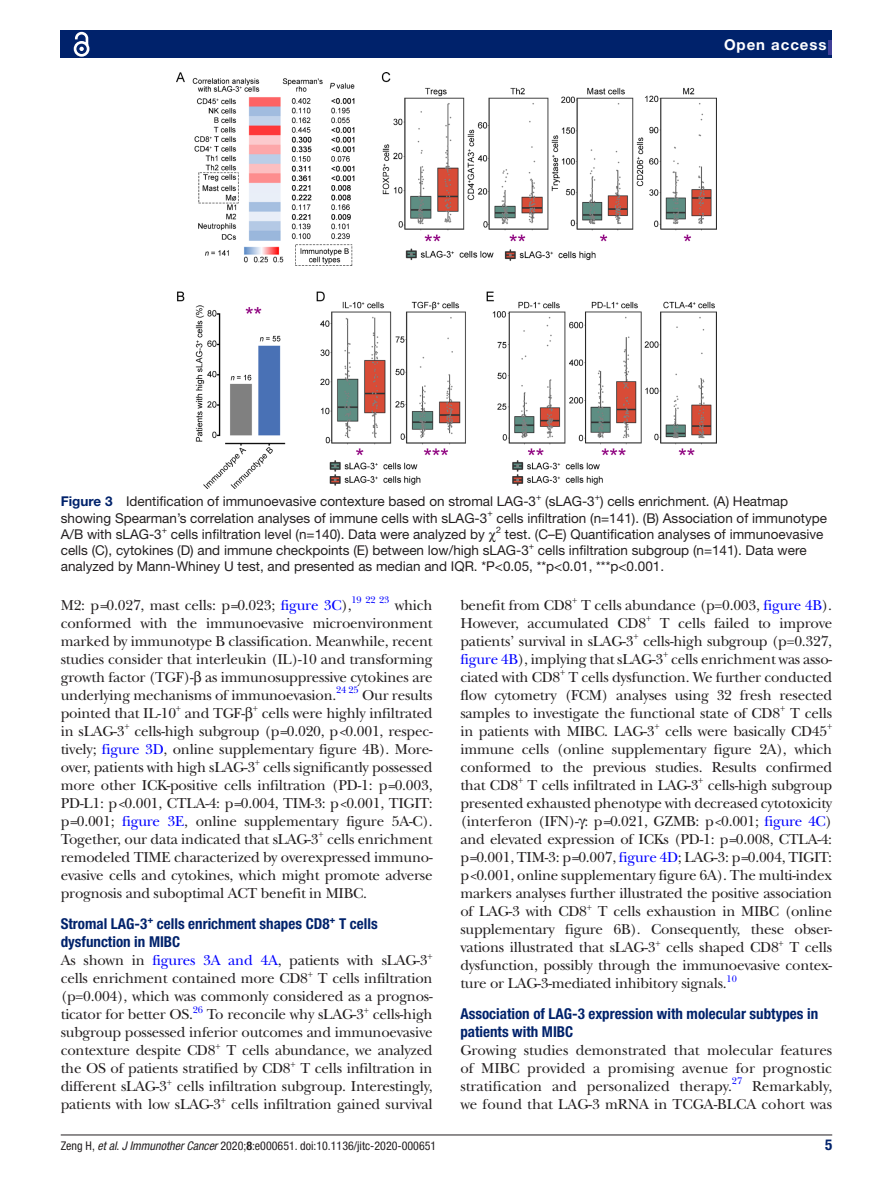
<style>
.page{position:relative;width:893px;height:1191px;background:#fff}
.page>*{position:absolute;margin:0;border:0;box-sizing:border-box;transform-origin:0 0}
.t1{font:15px/18px "New Baskerville";letter-spacing:-.015em;color:#231f20;text-align:justify}
.t2{font:700 condensed 15px/18px "Helvetica Neue LT Std";color:#00226b}
.t3{font:700 15px "Helvetica Neue LT Std";letter-spacing:.065em;color:#fff}
.t4{font:13.5px/16.2px "Helvetica Neue LT Std";color:#231f20}
.t5{font:condensed 12px "Helvetica Neue LT Std";color:#231f20}
.t6{font:9.9px "New Baskerville";color:#231f20}
.t7{font:9.9px "New Baskerville";letter-spacing:-.015em;color:#00f}
.t8{font:700 condensed 9.9px "Helvetica Neue LT Std";color:#00226b}
.t9{font:9px "Helvetica Neue LT Std";color:#231f20}
.s1{font-style:italic}
.s2{color:#00f}
.s3{font-weight:700;color:#00226b}
.s4{font-weight:700}
</style>
<div class="page">
<hr style="left:61px;top:1134px;width:771px;height:1px;background:#231f20">
<div style="left:61px;top:31px;width:771px;height:27px;background:#00226b"></div>
<hr style="left:828px;top:40px;width:4px;height:15px;background:#414099">
<svg style="left:73px;top:31px;width:17px;height:26px"></svg>
<img style="left:176px;top:73px;width:540px;height:415px">
<p class="t3" style="left:724px;top:35px;width:104px">Open access</p>
<p class="t9" style="left:595px;top:492px;width:7px">+</p>
<p class="t4" style="left:61px;top:509px;width:768px">showing Spearman’s correlation analyses of immune cells with sLAG-3<sup>+</sup> cells infiltration (n<span class="s1">=</span>141). (B) Association of immunotype A/B with sLAG-3<sup>+</sup> cells infiltration level (n<span class="s1">=</span>140). Data were analyzed by <sup>2</sup> test. (C–E) Quantification analyses of immunoevasive cells (C), cytokines (D) and immune checkpoints (E) between low/high sLAG-3<sup>+</sup> cells infiltration subgroup (n<span class="s1">=</span>141). Data were analyzed by Mann-Whiney U test, and presented as median and IQR. *P&lt;0.05, **p&lt;0.01, ***p&lt;0.001.</p>
<p class="t1" style="left:61px;top:596px;width:293px">M2: p<span class="s1">=</span>0.027, mast cells: p<span class="s1">=</span>0.023; <span class="s2">figure 3C</span>),</p>
<p class="t7" style="left:352px;top:594px;width:39px">19 22 23</p>
<p class="t4" style="left:61px;top:493px;width:477px"><span class="s3">Figure 3</span> Identification of immunoevasive contexture based on stromal LAG-3</p>
<p class="t9" style="left:536px;top:492px;width:7px">+</p>
<p class="t4" style="left:545px;top:493px;width:244px">(sLAG-3 ) cells enrichment. (A) Heatmap</p>
<p class="t1" style="left:460px;top:596px;width:114px">benefit from CD8</p>
<p class="t6" style="left:572px;top:594px;width:7px">+</p>
<p class="t1" style="left:61px;top:596px;width:373px;text-indent:334px">which conformed with the immunoevasive microenvironment marked by immunotype B classification. Meanwhile, recent studies consider that interleukin (IL)-10 and transforming growth factor (TGF)- as immunosuppressive cytokines are underlying mechanisms of immunoevasion.</p>
<p class="t1" style="left:460px;top:596px;width:373px;text-indent:121px">T cells abundance (p=0.003, <span class="s2">figure 4B</span>).<br>However, accumulated CD8<sup>+</sup></p>
<p class="t1" style="left:660px;top:614px;width:174px">T cells failed to improve</p>
<p class="t1" style="left:460px;top:632px;width:175px">patients’ survival in sLAG-3</p>
<p class="t6" style="left:633px;top:630px;width:7px">+</p>
<p class="t1" style="left:460px;top:632px;width:373px;text-indent:183px">cells-high subgroup (p=0.327, <span class="s2">figure 4B</span>), implying that sLAG-3<sup>+</sup> cells enrichment was asso&shy;ciated with CD8</p>
<p class="t6" style="left:560px;top:666px;width:7px">+</p>
<p class="t1" style="left:460px;top:668px;width:373px;text-indent:108px">T cells dysfunction. We further conducted flow cytometry (FCM) analyses using 32 fresh resected samples to investigate the functional state of CD8</p>
<p class="t7" style="left:336px;top:684px;width:24px">24 25</p>
<p class="t1" style="left:362px;top:686px;width:72px">Our results</p>
<p class="t1" style="left:61px;top:704px;width:117px">pointed that IL-10</p>
<p class="t6" style="left:176px;top:702px;width:7px">+</p>
<p class="t1" style="left:185px;top:704px;width:62px">and TGF-</p>
<p class="t6" style="left:253px;top:702px;width:7px">+</p>
<p class="t1" style="left:262px;top:704px;width:172px">cells were highly infiltrated</p>
<p class="t1" style="left:61px;top:722px;width:65px">in sLAG-3</p>
<p class="t6" style="left:124px;top:720px;width:7px">+</p>
<p class="t6" style="left:780px;top:702px;width:7px">+</p>
<p class="t1" style="left:790px;top:704px;width:44px">T cells</p>
<p class="t1" style="left:460px;top:722px;width:196px">in patients with MIBC. LAG-3</p>
<p class="t6" style="left:654px;top:720px;width:7px">+</p>
<p class="t1" style="left:665px;top:722px;width:164px">cells were basically CD45</p>
<p class="t6" style="left:827px;top:720px;width:7px">+</p>
<p class="t1" style="left:460px;top:740px;width:373px">immune cells (online supplementary figure 2A), which conformed to the previous studies. Results confirmed that CD8</p>
<p class="t1" style="left:61px;top:722px;width:373px;text-indent:74px">cells-high subgroup (p<span class="s1">=</span>0.020, p<span class="s1">&lt;</span>0.001, respec&shy;tively; <span class="s2">figure 3D</span>, online supplementary figure 4B). More&shy;over, patients with high sLAG-3</p>
<p class="t6" style="left:255px;top:756px;width:7px">+</p>
<p class="t1" style="left:61px;top:758px;width:373px;text-indent:203px">cells significantly possessed more other ICK-positive cells infiltration (PD-1: p<span class="s1">=</span>0.003, PD-L1: p<span class="s1">&lt;</span>0.001, CTLA-4: p<span class="s1">=</span>0.004, TIM-3: p<span class="s1">&lt;</span>0.001, TIGIT: p<span class="s1">=</span>0.001; <span class="s2">figure 3E</span>, online supplementary figure 5A-C).<br>Together, our data indicated that sLAG-3<sup>+</sup> cells enrichment remodeled TIME characterized by overexpressed immuno&shy;evasive cells and cytokines, which might promote adverse prognosis and suboptimal ACT benefit in MIBC.</p>
<p class="t2" style="left:61px;top:914px;width:88px">Stromal LAG-3</p>
<p class="t8" style="left:147px;top:913px;width:7px">+</p>
<p class="t2" style="left:157px;top:914px;width:174px">cells enrichment shapes CD8</p>
<p class="t8" style="left:330px;top:913px;width:7px">+</p>
<p class="t2" style="left:339px;top:914px;width:40px">T cells</p>
<p class="t2" style="left:61px;top:932px;width:121px">dysfunction in MIBC</p>
<p class="t1" style="left:61px;top:951px;width:368px">As shown in <span class="s2">figures 3A and 4A</span>, patients with sLAG-3</p>
<p class="t6" style="left:427px;top:949px;width:7px">+</p>
<p class="t1" style="left:61px;top:969px;width:249px">cells enrichment contained more CD8</p>
<p class="t6" style="left:308px;top:967px;width:7px">+</p>
<p class="t6" style="left:518px;top:774px;width:7px">+</p>
<p class="t1" style="left:528px;top:776px;width:172px">T cells infiltrated in LAG-3</p>
<p class="t6" style="left:698px;top:774px;width:7px">+</p>
<p class="t1" style="left:460px;top:776px;width:373px;text-indent:247px">cells-high subgroup presented exhausted phenotype with decreased cytotoxicity (interferon (IFN)- : p<span class="s1">=</span>0.021, GZMB: p<span class="s1">&lt;</span>0.001; <span class="s2">figure 4C</span>) and elevated expression of ICKs (PD-1: p<span class="s1">=</span>0.008, CTLA-4: p<span class="s1">=</span>0.001, TIM-3: p<span class="s1">=</span>0.007, <span class="s2">figure 4D</span>; LAG-3: p<span class="s1">=</span>0.004, TIGIT: p<span class="s1">&lt;</span>0.001, online supplementary figure 6A). The multi-index markers analyses further illustrated the positive association of LAG-3 with CD8</p>
<p class="t6" style="left:587px;top:900px;width:7px">+</p>
<p class="t1" style="left:460px;top:902px;width:373px;text-indent:137px">T cells exhaustion in MIBC (online supplementary figure 6B). Consequently, these obser&shy;vations illustrated that sLAG-3<sup>+</sup> cells shaped CD8</p>
<p class="t6" style="left:779px;top:936px;width:7px">+</p>
<p class="t1" style="left:460px;top:938px;width:373px;text-indent:329px">T cells dysfunction, possibly through the immunoevasive contex&shy;ture or LAG-3-mediated inhibitory signals.</p>
<p class="t1" style="left:61px;top:969px;width:373px;text-indent:257px">T cells infiltration (p=0.004), which was commonly considered as a prognos&shy;ticator for better OS.</p>
<p class="t7" style="left:727px;top:972px;width:12px">10</p>
<p class="t2" style="left:460px;top:1004px;width:359px">Association of LAG-3 expression with molecular subtypes in patients with MIBC</p>
<p class="t1" style="left:460px;top:1041px;width:373px">Growing studies demonstrated that molecular features of MIBC provided a promising avenue for prognostic stratification and personalized therapy.</p>
<p class="t7" style="left:193px;top:1003px;width:12px">26</p>
<p class="t1" style="left:207px;top:1005px;width:159px">To reconcile why sLAG-3</p>
<p class="t6" style="left:364px;top:1003px;width:7px">+</p>
<p class="t1" style="left:61px;top:1005px;width:373px;text-indent:312px">cells-high subgroup possessed inferior outcomes and immunoevasive contexture despite CD8</p>
<p class="t6" style="left:215px;top:1039px;width:7px">+</p>
<p class="t1" style="left:61px;top:1041px;width:373px;text-indent:166px">T cells abundance, we analyzed the OS of patients stratified by CD8</p>
<p class="t6" style="left:290px;top:1057px;width:7px">+</p>
<p class="t1" style="left:300px;top:1059px;width:134px">T cells infiltration in</p>
<p class="t7" style="left:732px;top:1075px;width:12px">27</p>
<p class="t1" style="left:61px;top:1077px;width:108px">different sLAG-3</p>
<p class="t6" style="left:167px;top:1075px;width:7px">+</p>
<p class="t1" style="left:460px;top:1077px;width:373px;text-align:right">Remarkably,<br>we found that LAG-3 mRNA in TCGA-BLCA cohort was</p>
<p class="t1" style="left:61px;top:1077px;width:373px;text-indent:116px">cells infiltration subgroup. Interestingly, patients with low sLAG-3</p>
<p class="t6" style="left:221px;top:1093px;width:7px">+</p>
<p class="t1" style="left:231px;top:1095px;width:203px">cells infiltration gained survival</p>
<p class="t5" style="left:61px;top:1138px;width:377px">Zeng H, <span class="s1">et al</span>. <span class="s1">J Immunother Cancer</span> 2020;<span class="s4">8</span>:e000651. doi:10.1136/jitc-2020-000651</p>
<p class="t2" style="left:825px;top:1135px;width:9px">5</p>
</div>
